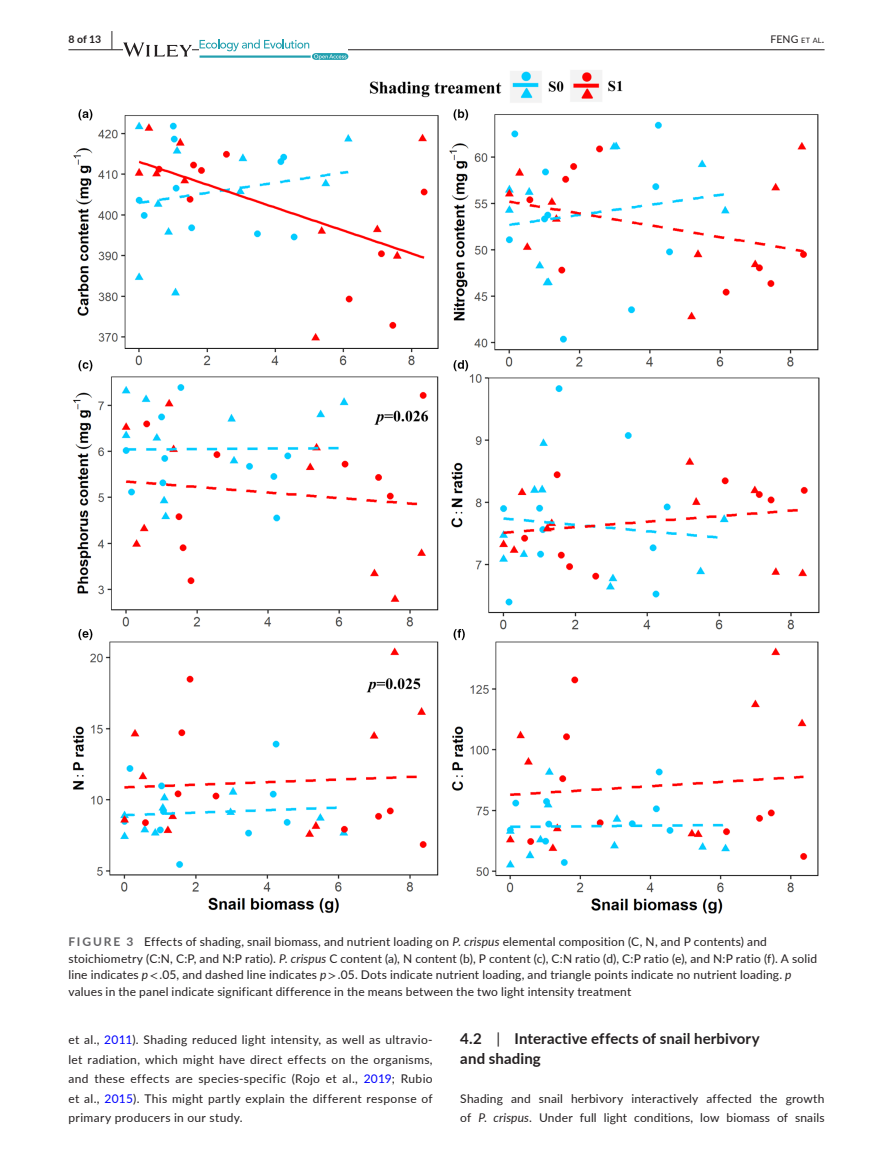
<style>
.page{position:relative;width:893px;height:1174px;background:#fff}
.page>*{position:absolute;margin:0;border:0;box-sizing:border-box;transform-origin:0 0}
.t1{font:700 15px/19.5px "Lato";letter-spacing:.01em;color:#231f20}
.t2{font:12px/19.5px "Lato";letter-spacing:.015em;color:#231f20}
.t3{font:10.5px "Lato";color:#231f20}
.t4{font:700 10.5px "Lato";color:#231f20}
.s1{font-size:19.5px}
.s2{font-size:7.35px}
.s3{font-weight:700;color:#636366}
.s4{font-style:italic}
.s5{font-family:"STIX"}
.s6{color:#00f}
.s7{font-weight:400}
</style>
<div class="page">
<hr style="left:68px;top:49px;width:756px;height:1px;background:#231f20">
<svg style="left:123px;top:42px;width:69px;height:15px"></svg>
<svg style="left:200px;top:39px;width:148px;height:21px"></svg>
<img style="left:72px;top:70px;width:748px;height:844px">
<p class="t4" style="left:68px;top:31px;width:46px">8 of 13 <span class="s1">|</span></p>
<p class="t3" style="left:770px;top:31px;width:56px">FENG <span class="s2">et al</span>.</p>
<p class="t2" style="left:68px;top:933px;width:750px;line-height:16.5px"><span class="s3">FIGURE 3</span> Effects of shading, snail biomass, and nutrient loading on <span class="s4">P. crispus</span> elemental composition (C, N, and P contents) and stoichiometry (C:N, C:P, and N:P ratio). <span class="s4">P. crispus</span> C content (a), N content (b), P content (c), C:N ratio (d), C:P ratio (e), and N:P ratio (f). A solid line indicates <span class="s4">p</span><span class="s5">&lt;</span> .05, and dashed line indicates <span class="s4">p</span><span class="s5">&gt;</span> .05. Dots indicate nutrient loading, and triangle points indicate no nutrient loading. <span class="s4">p </span>values in the panel indicate significant difference in the means between the two light intensity treatment</p>
<p class="t2" style="left:68px;top:1029px;width:366px;text-align:justify">et al., <span class="s6">2011</span>). Shading reduced light intensity, as well as ultravio&shy;let radiation, which might have direct effects on the organisms, and these effects are species-specific (Rojo et al., <span class="s6">2019</span>; Rubio et al., <span class="s6">2015</span>). This might partly explain the different response of primary producers in our study.</p>
<p class="t1" style="left:460px;top:1028px;width:301px">4.2 <span class="s7">|</span> Interactive effects of snail herbivory and shading</p>
<p class="t2" style="left:460px;top:1088px;width:366px">Shading and snail herbivory interactively affected the growth of <span class="s4">P. crispus</span>. Under full light conditions, low biomass of snails</p>
</div>
